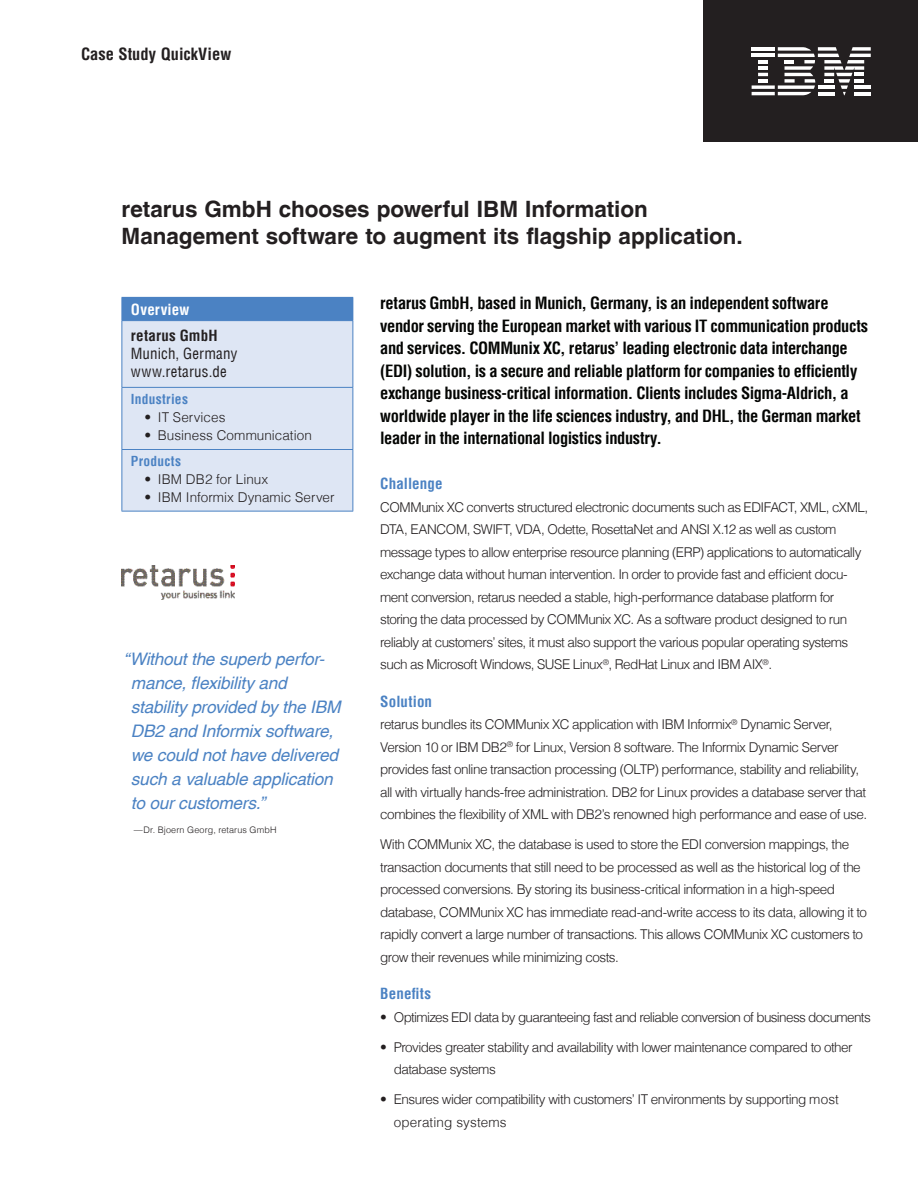
<style>
.page{position:relative;width:918px;height:1188px;background:#fff}
.page>*{position:absolute;margin:0;border:0;box-sizing:border-box;transform-origin:0 0}
.t1{font:700 22.5px/27px "Helvetica LT";letter-spacing:-.005em;color:#231f20}
.t2{font:italic 17.25px/24px "Helvetica LT";letter-spacing:-.015em;color:#4b82c3}
.Text_-_Intro{font:700 condensed 16.5px/22.5px "Helvetica LT";letter-spacing:-.025em;color:#040503}
.Subject_Identifier{font:700 condensed 16.5px "Helvetica LT";color:#231f20}
.Overview_-_company_a{font:condensed 15px "Helvetica LT";letter-spacing:.01em;color:#231f20}
.Text_-_subhead{font:700 condensed 15px "Helvetica LT";letter-spacing:.01em;color:#4b82c3}
.Overview_-_company_n{font:700 condensed 15px "Helvetica LT";letter-spacing:.015em;color:#231f20}
.Overview_-_title{font:700 condensed 15px "Helvetica LT";letter-spacing:.015em;color:#fff}
.Text_-_body{font:300 13.5px/22.5px "Helvetica LT";letter-spacing:-.04em;color:#231f20}
.Text_-_bullets{font:300 13.5px/22.5px "Helvetica LT";letter-spacing:-.04em;color:#231f20}
.Overview_-_bullets{font:300 13.5px "Helvetica LT";letter-spacing:.005em;color:#231f20}
.Overview_-_subhead{font:700 condensed 13.5px "Helvetica LT";letter-spacing:.02em;color:#4b82c3}
.Quote_attribute{font:300 9px "Helvetica LT";letter-spacing:.02em;color:#231f20}
</style>
<div class="page">
<div style="left:703px;top:0;width:215px;height:142px;background:#231f20"></div>
<svg style="left:752px;top:47px;width:119px;height:48px"></svg>
<hr style="left:818px;top:92px;width:16px;height:3px;background:#fff">
<hr style="left:752px;top:92px;width:23px;height:3px;background:#fff">
<div style="left:122px;top:297px;width:231px;height:24px;background:#4b82c3"></div>
<div style="left:123px;top:321px;width:229px;height:190px;background:#dee6f4"></div>
<hr style="left:122px;top:321px;width:1px;height:66px;background:#4b82c3">
<hr style="left:352px;top:321px;width:1px;height:66px;background:#4b82c3">
<hr style="left:122px;top:387px;width:231px;height:1px;background:#4b82c3">
<hr style="left:122px;top:388px;width:1px;height:61px;background:#4b82c3">
<hr style="left:352px;top:388px;width:1px;height:61px;background:#4b82c3">
<hr style="left:122px;top:449px;width:231px;height:1px;background:#4b82c3">
<hr style="left:122px;top:450px;width:1px;height:61px;background:#4b82c3">
<hr style="left:352px;top:450px;width:1px;height:61px;background:#4b82c3">
<hr style="left:122px;top:511px;width:231px;height:1px;background:#4b82c3">
<img style="left:122px;top:566px;width:112px;height:33px">
<p class="Subject_Identifier" style="left:81px;top:43px;width:152px">Case Study QuickView</p>
<p class="t1" style="left:122px;top:195px;width:623px">retarus GmbH chooses powerful IBM Information<br>Management software to augment its flagship application.</p>
<p class="Overview_-_title" style="left:131px;top:300px;width:60px">Overview</p>
<p class="Overview_-_company_n" style="left:131px;top:326px;width:88px">retarus GmbH</p>
<p class="Overview_-_company_a" style="left:131px;top:344px;width:108px">Munich, Germany</p>
<p class="Overview_-_company_a" style="left:131px;top:362px;width:97px">www.retarus.de</p>
<p class="Overview_-_subhead" style="left:131px;top:390px;width:59px">Industries</p>
<p class="Overview_-_bullets" style="left:144px;top:408px;width:83px">• IT Services</p>
<p class="Overview_-_bullets" style="left:144px;top:426px;width:169px">• Business Communication</p>
<p class="Overview_-_subhead" style="left:131px;top:452px;width:52px">Products</p>
<p class="Overview_-_bullets" style="left:144px;top:470px;width:125px">• IBM DB2 for Linux</p>
<p class="Overview_-_bullets" style="left:144px;top:488px;width:192px">• IBM Informix Dynamic Server</p>
<p class="t2" style="left:131px;top:646px;width:211px;text-indent:-8px">“Without the superb perfor&shy;mance, flexibility and stability provided by the IBM<br>DB2 and Informix software, we could not have delivered such a valuable application to our customers.”</p>
<p class="Quote_attribute" style="left:134px;top:824px;width:144px">—Dr. Bjoern Georg, retarus GmbH</p>
<p class="Text_-_Intro" style="left:380px;top:292px;width:490px">retarus GmbH, based in Munich, Germany, is an independent software vendor serving the European market with various IT communication products and services. COMMunix XC, retarus’ leading electronic data interchange (EDI) solution, is a secure and reliable platform for companies to efficiently exchange business-critical information. Clients includes Sigma-Aldrich, a worldwide player in the life sciences industry, and DHL, the German market leader in the international logistics industry.</p>
<p class="Text_-_subhead" style="left:380px;top:475px;width:64px">Challenge</p>
<p class="Text_-_body" style="left:380px;top:496px;width:490px">COMMunix XC converts structured electronic documents such as EDIFACT, XML, cXML, DTA, EANCOM, SWIFT, VDA, Odette, RosettaNet and ANSI X.12 as well as custom message types to allow enterprise resource planning (ERP) applications to automatically exchange data without human intervention. In order to provide fast and efficient docu&shy;ment conversion, retarus needed a stable, high-performance database platform for storing the data processed by COMMunix XC. As a software product designed to run reliably at customers’ sites, it must also support the various popular operating systems such as Microsoft Windows, SUSE Linux<sup>®</sup>, RedHat Linux and IBM AIX<sup>®</sup>.</p>
<p class="Text_-_subhead" style="left:380px;top:692px;width:53px">Solution</p>
<p class="Text_-_body" style="left:380px;top:713px;width:488px">retarus bundles its COMMunix XC application with IBM Informix<sup>®</sup> Dynamic Server, Version 10 or IBM DB2<sup>®</sup> for Linux, Version 8 software. The Informix Dynamic Server provides fast online transaction processing (OLTP) performance, stability and reliability, all with virtually hands-free administration. DB2 for Linux provides a database server that combines the flexibility of XML with DB2’s renowned high performance and ease of use.</p>
<p class="Text_-_body" style="left:380px;top:833px;width:488px">With COMMunix XC, the database is used to store the EDI conversion mappings, the transaction documents that still need to be processed as well as the historical log of the processed conversions. By storing its business-critical information in a high-speed database, COMMunix XC has immediate read-and-write access to its data, allowing it to rapidly convert a large number of transactions. This allows COMMunix XC customers to grow their revenues while minimizing costs.</p>
<p class="Text_-_subhead" style="left:380px;top:985px;width:53px">Benefits</p>
<p class="Text_-_bullets" style="left:380px;top:1006px;width:492px">• Optimizes EDI data by guaranteeing fast and reliable conversion of business documents</p>
<p class="Text_-_bullets" style="left:394px;top:1036px;width:461px;text-indent:-14px">• Provides greater stability and availability with lower maintenance compared to other database systems</p>
<p class="Text_-_bullets" style="left:394px;top:1088px;width:447px;text-indent:-14px">• Ensures wider compatibility with customers’ IT environments by supporting most operating systems</p>
</div>
